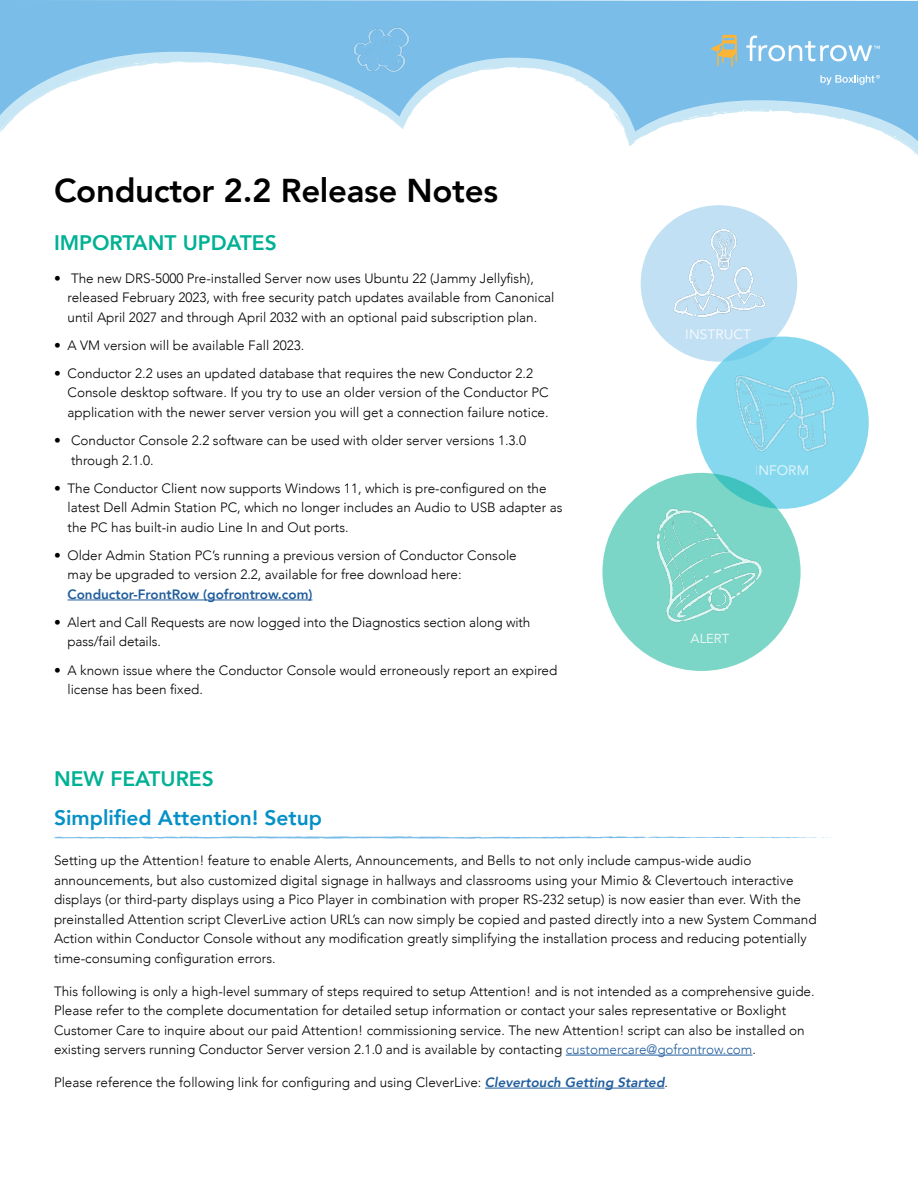
<style>
.page{position:relative;width:918px;height:1188px;background:#fff}
.page>*{position:absolute;margin:0;border:0;box-sizing:border-box;transform-origin:0 0}
.t1{font:800 33px "Avenir";letter-spacing:-.01em;color:#000}
.t2{font:800 21px "Avenir";color:#00b194}
.t3{font:800 21px "Avenir";color:#0590c7}
.t4{font:13.8px "Avenir";color:#fff}
.t5{font:300 13.5px/19.5px "Avenir";color:#000}
.t6{font:800 13.5px "Avenir";color:#215e9e}
.t7{font:13.05px "Avenir";color:#fff}
.s1{color:#215e9e}
.s2{font-weight:800;font-style:italic;color:#215e9e}
</style>
<div class="page">
<hr style="left:68px;top:600px;width:244px;height:1px;background:#215e9e">
<div style="left:0;top:0;width:918px;height:103px;background:#79bde8"></div>
<svg style="left:0;top:59px;width:771px;height:88px"></svg>
<svg style="left:481px;top:64px;width:7px;height:4px"></svg>
<svg style="left:605px;top:93px;width:7px;height:10px"></svg>
<svg style="left:387px;top:111px;width:10px;height:3px"></svg>
<svg style="left:353px;top:93px;width:5px;height:3px"></svg>
<svg style="left:634px;top:103px;width:284px;height:52px"></svg>
<img style="left:351px;top:24px;width:60px;height:51px">
<svg style="left:820px;top:75px;width:60px;height:10px"></svg>
<svg style="left:711px;top:34px;width:26px;height:33px"></svg>
<svg style="left:746px;top:36px;width:134px;height:25px"></svg>
<div style="left:641px;top:205px;width:156px;height:157px;background:#c1e0f4;border-radius:50%"></div>
<div style="left:696px;top:337px;width:173px;height:172px;background:#86d8ef;border-radius:50%"></div>
<div style="left:602px;top:473px;width:199px;height:198px;background:#7bd6c7;border-radius:50%"></div>
<img style="left:650px;top:506px;width:115px;height:120px">
<img style="left:673px;top:229px;width:93px;height:89px">
<img style="left:725px;top:349px;width:126px;height:103px">
<hr style="left:566px;top:1055px;width:186px;height:1px;background:#215e9e">
<hr style="left:485px;top:1088px;width:180px;height:1px;background:#215e9e">
<svg style="left:54px;top:836px;width:778px;height:3px"></svg>
<h1 class="t1" style="left:54px;top:165px;width:446px">Conductor 2.2 Release Notes</h1>
<h2 class="t2" style="left:54px;top:226px;width:224px">IMPORTANT UPDATES</h2>
<p class="t5" style="left:68px;top:268px;width:489px;text-indent:-14px">• The new DRS-5000 Pre-installed Server now uses Ubuntu 22 (Jammy Jellyfish), released February 2023, with free security patch updates available from Canonical until April 2027 and through April 2032 with an optional paid subscription plan.</p>
<p class="t5" style="left:54px;top:335px;width:252px">• A VM version will be available Fall 2023.</p>
<p class="t5" style="left:68px;top:364px;width:483px;text-indent:-14px">• Conductor 2.2 uses an updated database that requires the new Conductor 2.2<br>Console desktop software. If you try to use an older version of the Conductor PC application with the newer server version you will get a connection failure notice.</p>
<p class="t5" style="left:71px;top:431px;width:457px;text-indent:-17px">• Conductor Console 2.2 software can be used with older server versions 1.3.0 through 2.1.0.</p>
<p class="t5" style="left:68px;top:478px;width:497px;text-indent:-14px">• The Conductor Client now supports Windows 11, which is pre-configured on the latest Dell Admin Station PC, which no longer includes an Audio to USB adapter as the PC has built-in audio Line In and Out ports.</p>
<p class="t5" style="left:68px;top:545px;width:451px;text-indent:-14px">• Older Admin Station PC’s running a previous version of Conductor Console may be upgraded to version 2.2, available for free download here:</p>
<p class="t6" style="left:68px;top:584px;width:246px">Conductor-FrontRow (gofrontrow.com)</p>
<p class="t5" style="left:68px;top:613px;width:464px;text-indent:-14px">• Alert and Call Requests are now logged into the Diagnostics section along with pass/fail details.</p>
<p class="t5" style="left:68px;top:660px;width:491px;text-indent:-14px">• A known issue where the Conductor Console would erroneously report an expired license has been fixed.</p>
<p class="t4" style="left:686px;top:324px;width:67px">INSTRUCT</p>
<p class="t4" style="left:755px;top:459px;width:56px">INFORM</p>
<p class="t7" style="left:690px;top:628px;width:40px">ALERT</p>
<h2 class="t2" style="left:54px;top:762px;width:161px">NEW FEATURES</h2>
<h2 class="t3" style="left:54px;top:802px;width:270px">Simplified Attention! Setup</h2>
<p class="t5" style="left:54px;top:851px;width:764px">Setting up the Attention! feature to enable Alerts, Announcements, and Bells to not only include campus-wide audio announcements, but also customized digital signage in hallways and classrooms using your Mimio &amp; Clevertouch interactive displays (or third-party displays using a Pico Player in combination with proper RS-232 setup) is now easier than ever. With the preinstalled Attention script CleverLive action URL’s can now simply be copied and pasted directly into a new System Command Action within Conductor Console without any modification greatly simplifying the installation process and reducing potentially time-consuming configuration errors.</p>
<p class="t5" style="left:54px;top:981px;width:762px">This following is only a high-level summary of steps required to setup Attention! and is not intended as a comprehensive guide.<br>Please refer to the complete documentation for detailed setup information or contact your sales representative or Boxlight Customer Care to inquire about our paid Attention! commissioning service. The new Attention! script can also be installed on existing servers running Conductor Server version 2.1.0 and is available by contacting <span class="s1">customercare@gofrontrow.com</span>.</p>
<p class="t5" style="left:54px;top:1073px;width:616px">Please reference the following link for configuring and using CleverLive: <span class="s2">Clevertouch Getting Started</span>.</p>
</div>
